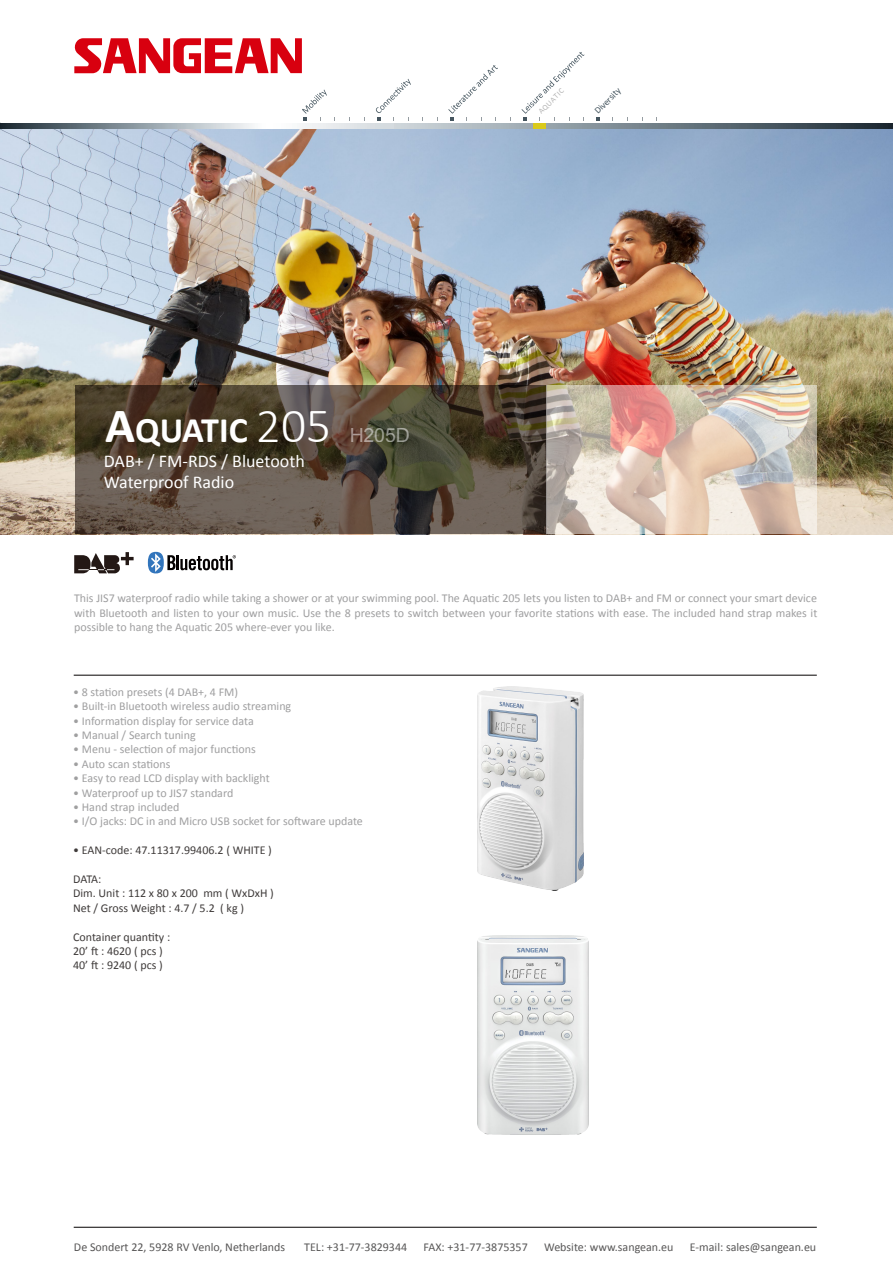
<style>
.page{position:relative;width:893px;height:1263px;background:#fff}
.page>*{position:absolute;margin:0;border:0;box-sizing:border-box;transform-origin:0 0}
.t1{font:700 36px "Calibri";color:#fff}
.t2{font:19.5px "Arial";color:#fff}
.t3{font:18px/21.6px "Calibri";color:#fff}
.t4{font:12px/14.4px "Calibri";color:#9f9fa0;text-align:justify}
.t5{font:12px/14.4px "Calibri";color:#3f3b3a}
.t6{font:12px "Calibri";color:#585757}
.t7{font:9.3px "Calibri";color:#45555f}
.t8{font:7.8px "Calibri";color:#b4b4b4}
.s1{font-size:49.5px}
.s2{font-weight:300;font-size:49.5px}
</style>
<div class="page">
<img style="left:0;top:127px;width:893px;height:407px">
<svg style="left:75px;top:385px;width:471px;height:149px;background:#554a3b"></svg>
<svg style="left:0;top:38px;width:892px;height:91px"></svg>
<svg style="left:546px;top:385px;width:271px;height:149px;background:#d8c3b6"></svg>
<hr style="left:74px;top:675px;width:743px;height:1px;background:#040000">
<hr style="left:74px;top:1227px;width:743px;height:1px;background:#040000">
<svg style="left:74px;top:552px;width:60px;height:21px"></svg>
<svg style="left:148px;top:552px;width:88px;height:21px"></svg>
<img style="left:477px;top:687px;width:107px;height:203px">
<img style="left:478px;top:935px;width:111px;height:199px">
<h1 class="t1" style="left:105px;top:407px;width:228px"><span class="s1">A</span>QUATIC <span class="s2">205</span></h1>
<h3 class="t3" style="left:104px;top:449px;width:202px">DAB+ / FM-RDS / Bluetooth<br>Waterproof Radio</h3>
<h2 class="t2" style="left:349px;top:422px;width:62px">H205D</h2>
<p class="t8" style="left:536px;top:109px;width:34px;rotate:-45deg">AQUATIC</p>
<p class="t7" style="left:592px;top:108px;width:34px;rotate:-45deg">Diversity</p>
<p class="t4" style="left:74px;top:591px;width:745px">This JIS7 waterproof radio while taking a shower or at your swimming pool. The Aquatic 205 lets you listen to DAB+ and FM or connect your smart device with Bluetooth and listen to your own music. Use the 8 presets to switch between your favorite stations with ease. The included hand strap makes it possible to hang the Aquatic 205 where-ever you like.</p>
<p class="t4" style="left:73px;top:684px;width:166px">• 8 station presets (4 DAB+, 4 FM)</p>
<p class="t4" style="left:73px;top:698px;width:220px">• Built-in Bluetooth wireless audio streaming</p>
<p class="t4" style="left:73px;top:713px;width:182px">• Information display for service data</p>
<p class="t4" style="left:73px;top:727px;width:124px">• Manual / Search tuning</p>
<p class="t4" style="left:73px;top:742px;width:184px">• Menu - selection of major functions</p>
<p class="t4" style="left:73px;top:756px;width:99px">• Auto scan stations</p>
<p class="t4" style="left:73px;top:770px;width:198px">• Easy to read LCD display with backlight</p>
<p class="t4" style="left:73px;top:785px;width:162px">• Waterproof up to JIS7 standard</p>
<p class="t4" style="left:73px;top:799px;width:108px">• Hand strap included</p>
<p class="t4" style="left:73px;top:814px;width:291px">• I/O jacks: DC in and Micro USB socket for software update</p>
<p class="t5" style="left:73px;top:842px;width:200px">• EAN-code: 47.11317.99406.2 ( WHITE )</p>
<p class="t5" style="left:73px;top:871px;width:202px">DATA:<br>Dim. Unit : 112 x 80 x 200 mm ( WxDxH )<br>Net / Gross Weight : 4.7 / 5.2 ( kg )</p>
<p class="t5" style="left:73px;top:929px;width:99px">Container quantity :<br>20’ ft : 4620 ( pcs )<br>40’ ft : 9240 ( pcs )</p>
<p class="t6" style="left:74px;top:1240px;width:213px">De Sondert 22, 5928 RV Venlo, Netherlands</p>
<p class="t6" style="left:304px;top:1240px;width:104px">TEL: +31-77-3829344</p>
<p class="t6" style="left:424px;top:1240px;width:106px">FAX: +31-77-3875357</p>
<p class="t6" style="left:544px;top:1240px;width:131px">Website: www.sangean.eu</p>
<p class="t6" style="left:690px;top:1240px;width:128px">E-mail: sales@sangean.eu</p>
</div>
